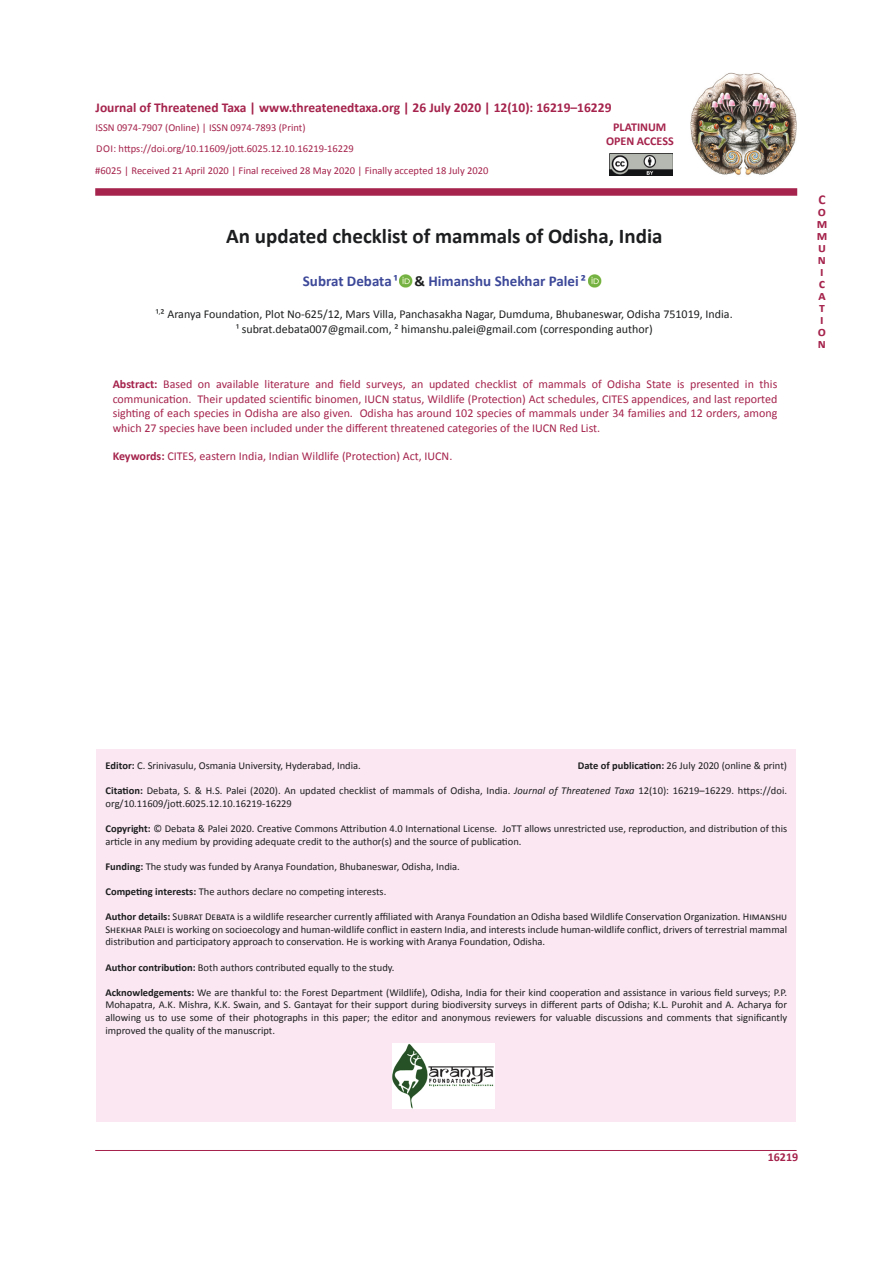
<style>
.page{position:relative;width:893px;height:1263px;background:#fff}
.page>*{position:absolute;margin:0;border:0;box-sizing:border-box;transform-origin:0 0}
.t1{font:700 21px "Calibri";color:#1d1e1f}
.t2{font:700 15px "Calibri";color:#3d4999}
.t3{font:700 13.5px/12px "Calibri";color:#a5234c}
.t4{font:13.5px "Calibri Bold 2";color:#a5234c}
.t5{font:12px/14.4px "Calibri";color:#a5234c;text-align:justify}
.t6{font:12px/14.4px "Calibri";color:#1d1e1f;text-align:center}
.t7{font:700 12px/14.1px "Calibri";color:#a5234c;text-align:center}
.t8{font:12px "Calibri Bold 2";color:#a5234c}
.t9{font:10.5px/12.6px "Calibri";color:#1d1e1f;text-align:justify}
.t10{font:10.5px/12.6px "Calibri 2";color:#1d1e1f}
.t11{font:10.5px "Calibri";color:#a5234c}
.s1{font-family:"Calibri 2"}
.s2{font-family:"Calibri Bold 2";font-weight:400}
.s3{font-family:"Calibri Bold 2";font-weight:400;color:#1d1e1f}
.s4{font-weight:700}
.s5{font-family:"Calibri Bold 2"}
.s6{font-family:"Calibri";font-weight:700}
.s7{font-family:"Calibri";font-style:italic}
.s8{font-family:"Calibri"}
</style>
<div class="page">
<div style="left:96px;top:749px;width:700px;height:373px;background:#fae7f2"></div>
<img style="left:690px;top:72px;width:107px;height:104px">
<img style="left:609px;top:154px;width:63px;height:22px">
<svg style="left:399px;top:274px;width:13px;height:13px"></svg>
<svg style="left:588px;top:274px;width:13px;height:13px"></svg>
<hr style="left:95px;top:1150px;width:702px;height:1px;background:#a5234c">
<div style="left:95px;top:188px;width:702px;height:8px;background:#a5234c"></div>
<img style="left:392px;top:1044px;width:102px;height:64px">
<p class="t3" style="left:96px;top:102px;width:517px">Journal of Threatened Taxa | www.threatenedtaxa.org | 26 July 2020 | 12(10): 16219–16229</p>
<p class="t11" style="left:96px;top:121px;width:211px">ISSN 0974-7907 (Online) | ISSN 0974-7893 (Print)</p>
<p class="t11" style="left:96px;top:142px;width:259px"><span class="s1">DOI:</span> https://doi.org/10.11609/jott.<span class="s1">6025.12.10.16219-16229</span></p>
<p class="t11" style="left:95px;top:164px;width:395px">#6025 | Received 21 April 2020 | Final received 28 May 2020 | Finally accepted 18 July 2020</p>
<p class="t7" style="left:606px;top:120px;width:69px">PLATINUM<br>OPEN ACCESS</p>
<h1 class="t1" style="left:226px;top:222px;width:438px">An updated checklist of mammals of Odisha, India</h1>
<h2 class="t2" style="left:303px;top:271px;width:284px"><span class="s2">Subrat Debata ¹</span> <span class="s3">&amp;</span> Himanshu Shekhar Palei<span class="s2">²</span></h2>
<p class="t6" style="left:156px;top:307px;width:578px"><span class="s1">¹</span><sup>,</sup>² Aranya Foundation, Plot No-625/12, Mars Villa, Panchasakha Nagar, Dumduma, Bhubaneswar, Odisha 751019, India.<br>¹ subrat.debata007@gmail.com, ² himanshu.palei@gmail.com (corresponding author)</p>
<p class="t5" style="left:113px;top:377px;width:666px"><span class="s4">Abstract:</span> Based on available literature and field surveys, an updated checklist of mammals of Odisha State is presented in this communication. Their updated scientific binomen, IUCN status, Wildlife (Protection) Act schedules, CITES appendices, and last reported sighting of each species in Odisha are also given. Odisha has around 102 species of mammals under 34 families and 12 orders, among which 27 species have been included under the different threatened categories of the IUCN Red List.</p>
<p class="t5" style="left:113px;top:449px;width:341px"><span class="s4">Keywords:</span> CITES, eastern India, Indian Wildlife (Protection) Act, IUCN.</p>
<p class="t4" style="left:818px;top:191px;width:9px">C</p>
<p class="t3" style="left:817px;top:206px;width:12px">o m m u n i c a t i o n</p>
<p class="t10" style="left:105px;top:759px;width:257px"><span class="s5">Editor:</span> C. Srinivasulu, Osmania University, Hyderabad, India.</p>
<p class="t10" style="left:578px;top:759px;width:211px"><span class="s6">Date of publication:</span> 26 July 2020 (online &amp; print)</p>
<p class="t10" style="left:105px;top:784px;width:683px"><span class="s6">Citation:</span> Debata, S. &amp; H.S. Palei (2020). An updated checklist of mammals of Odisha, India. <span class="s7">Journal of Threatened Taxa</span> 12(10): 16219–16229. <span class="s8">https://doi. org/10.11609/jott.</span>6025.12.10.16219-16229</p>
<p class="t9" style="left:105px;top:822px;width:683px"><span class="s5">Copyright:</span> © Debata &amp; Palei 2020. Creative Commons Attribution 4.0 International License. JoTT allows unrestricted use, reproduction, and distribution of this article in any medium by providing adequate credit to the author(s) and the source of publication.</p>
<p class="t9" style="left:105px;top:860px;width:356px"><span class="s4">Funding:</span> The study was funded by Aranya Foundation, Bhubaneswar, Odisha, India.</p>
<p class="t9" style="left:105px;top:885px;width:282px"><span class="s4">Competing interests:</span> The authors declare no competing interests.</p>
<p class="t9" style="left:105px;top:910px;width:683px"><span class="s4">Author details:</span> Subrat Debata is a wildlife researcher currently affiliated with Aranya Foundation an Odisha based Wildlife Conservation Organization. Himanshu Shekhar Palei is working on socioecology and human-wildlife conflict in eastern India, and interests include human-wildlife conflict, drivers of terrestrial mammal distribution and participatory approach to conservation. He is working with Aranya Foundation, Odisha.</p>
<p class="t9" style="left:105px;top:961px;width:291px"><span class="s4">Author contribution:</span> Both authors contributed equally to the study.</p>
<p class="t9" style="left:105px;top:986px;width:683px"><span class="s4">Acknowledgements:</span> We are thankful to: the Forest Department (Wildlife), Odisha, India for their kind cooperation and assistance in various field surveys; P.P.<br>Mohapatra, A.K. Mishra, K.K. Swain, and S. Gantayat for their support during biodiversity surveys in different parts of Odisha; K.L. Purohit and A. Acharya for allowing us to use some of their photographs in this paper; the editor and anonymous reviewers for valuable discussions and comments that significantly improved the quality of the manuscript.</p>
<p class="t8" style="left:768px;top:1149px;width:32px">16219</p>
</div>
